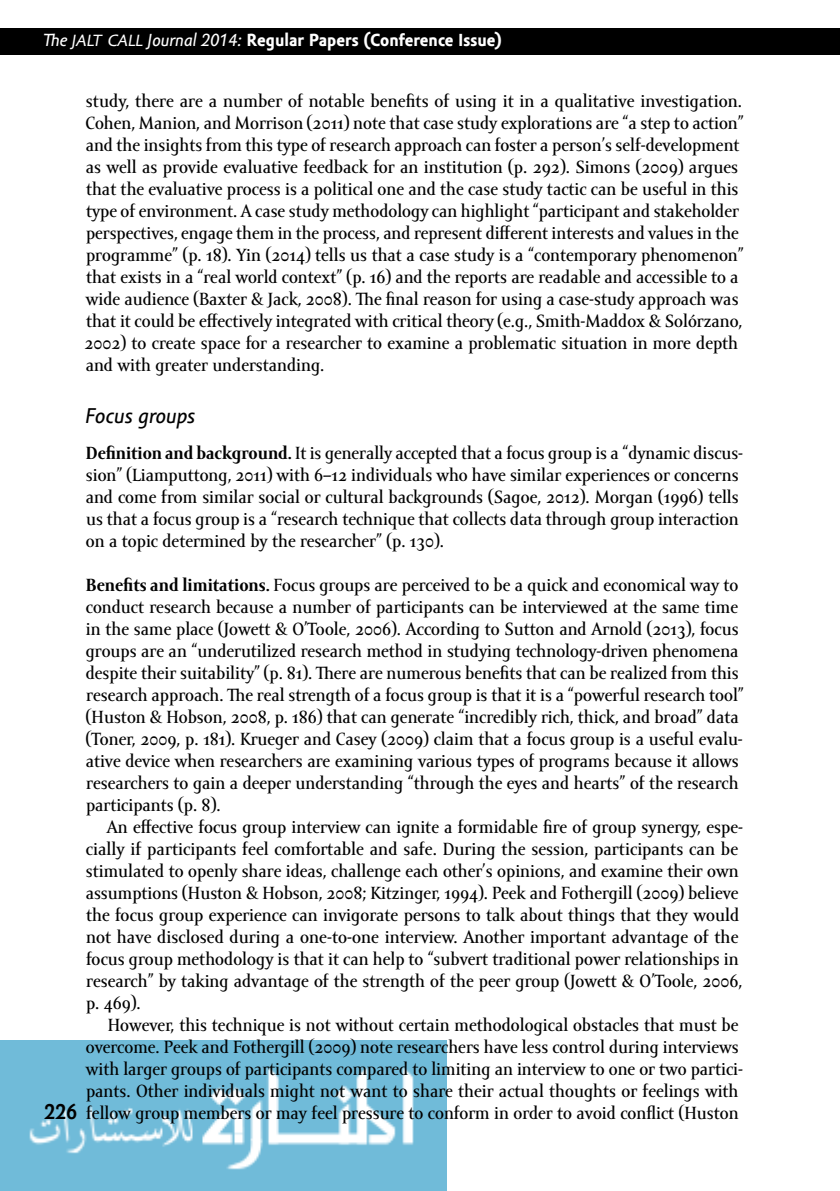
<style>
.page{position:relative;width:840px;height:1191px;background:#fff}
.page>*{position:absolute;margin:0;border:0;box-sizing:border-box;transform-origin:0 0}
.t1{font:italic 22px "Amor Sans Text Pro";color:#000}
.t2{font:700 22px "Amor Sans Pro";color:#000}
.t3{font:18px/22px "Amor Serif Text Pro";color:#000}
.t4{font:700 18px "Amor Sans Text Pro";color:#fff}
.s1{font-weight:400;font-style:italic}
.s2{font-family:"Amor Sans Pro";font-weight:400;font-style:italic;font-size:24px}
.s3{font-weight:700}
</style>
<div class="page">
<img style="left:0;top:1041px;width:446px;height:150px">
<div style="left:0;top:28px;width:839px;height:27px;background:#000"></div>
<p class="t4" style="left:44px;top:31px;width:460px"><span class="s1">The</span> <span class="s2">jalt call</span> <span class="s1">Journal 2014:</span> Regular Papers (Conference Issue)</p>
<p class="t2" style="left:44px;top:1099px;width:35px">226</p>
<p class="t3" style="left:84px;top:91px;width:660px">study, there are a number of notable benefits of using it in a qualitative investigation.<br>Cohen, Manion, and Morrison (2011) note that case study explorations are “a step to action” and the insights from this type of research approach can foster a person’s self-development as well as provide evaluative feedback for an institution (p. 292). Simons (2009) argues that the evaluative process is a political one and the case study tactic can be useful in this type of environment. A case study methodology can highlight “participant and stakeholder perspectives, engage them in the process, and represent different interests and values in the programme” (p. 18). Yin (2014) tells us that a case study is a “contemporary phenomenon” that exists in a “real world context” (p. 16) and the reports are readable and accessible to a wide audience (Baxter &amp; Jack, 2008). The final reason for using a case-study approach was that it could be effectively integrated with critical theory (e.g., Smith-Maddox &amp; Solórzano, 2002) to create space for a researcher to examine a problematic situation in more depth and with greater understanding.</p>
<p class="t1" style="left:86px;top:404px;width:111px">Focus groups</p>
<p class="t3" style="left:86px;top:443px;width:658px"><span class="s3">Definition and background.</span> It is generally accepted that a focus group is a “dynamic discus&shy;sion” (Liamputtong, 2011) with 6–12 individuals who have similar experiences or concerns and come from similar social or cultural backgrounds (Sagoe, 2012). Morgan (1996) tells us that a focus group is a “research technique that collects data through group interaction on a topic determined by the researcher” (p. 130).</p>
<p class="t3" style="left:86px;top:575px;width:659px"><span class="s3">Benefits and limitations.</span> Focus groups are perceived to be a quick and economical way to conduct research because a number of participants can be interviewed at the same time in the same place (Jowett &amp; O’Toole, 2006). According to Sutton and Arnold (2013), focus groups are an “underutilized research method in studying technology-driven phenomena despite their suitability” (p. 81). There are numerous benefits that can be realized from this research approach. The real strength of a focus group is that it is a “powerful research tool” (Huston &amp; Hobson, 2008, p. 186) that can generate “incredibly rich, thick, and broad” data (Toner, 2009, p. 181). Krueger and Casey (2009) claim that a focus group is a useful evalu&shy;ative device when researchers are examining various types of programs because it allows researchers to gain a deeper understanding “through the eyes and hearts” of the research participants (p. 8).</p>
<p class="t3" style="left:86px;top:817px;width:658px;text-indent:21px">An effective focus group interview can ignite a formidable fire of group synergy, espe&shy;cially if participants feel comfortable and safe. During the session, participants can be stimulated to openly share ideas, challenge each other’s opinions, and examine their own assumptions (Huston &amp; Hobson, 2008; Kitzinger, 1994). Peek and Fothergill (2009) believe the focus group experience can invigorate persons to talk about things that they would not have disclosed during a one-to-one interview. Another important advantage of the focus group methodology is that it can help to “subvert traditional power relationships in research” by taking advantage of the strength of the peer group (Jowett &amp; O’Toole, 2006, p. 469).</p>
<p class="t3" style="left:86px;top:1015px;width:658px;text-indent:22px">However, this technique is not without certain methodological obstacles that must be overcome. Peek and Fothergill (2009) note researchers have less control during interviews with larger groups of participants compared to limiting an interview to one or two partici&shy;pants. Other individuals might not want to share their actual thoughts or feelings with fellow group members or may feel pressure to conform in order to avoid conflict (Huston</p>
</div>
